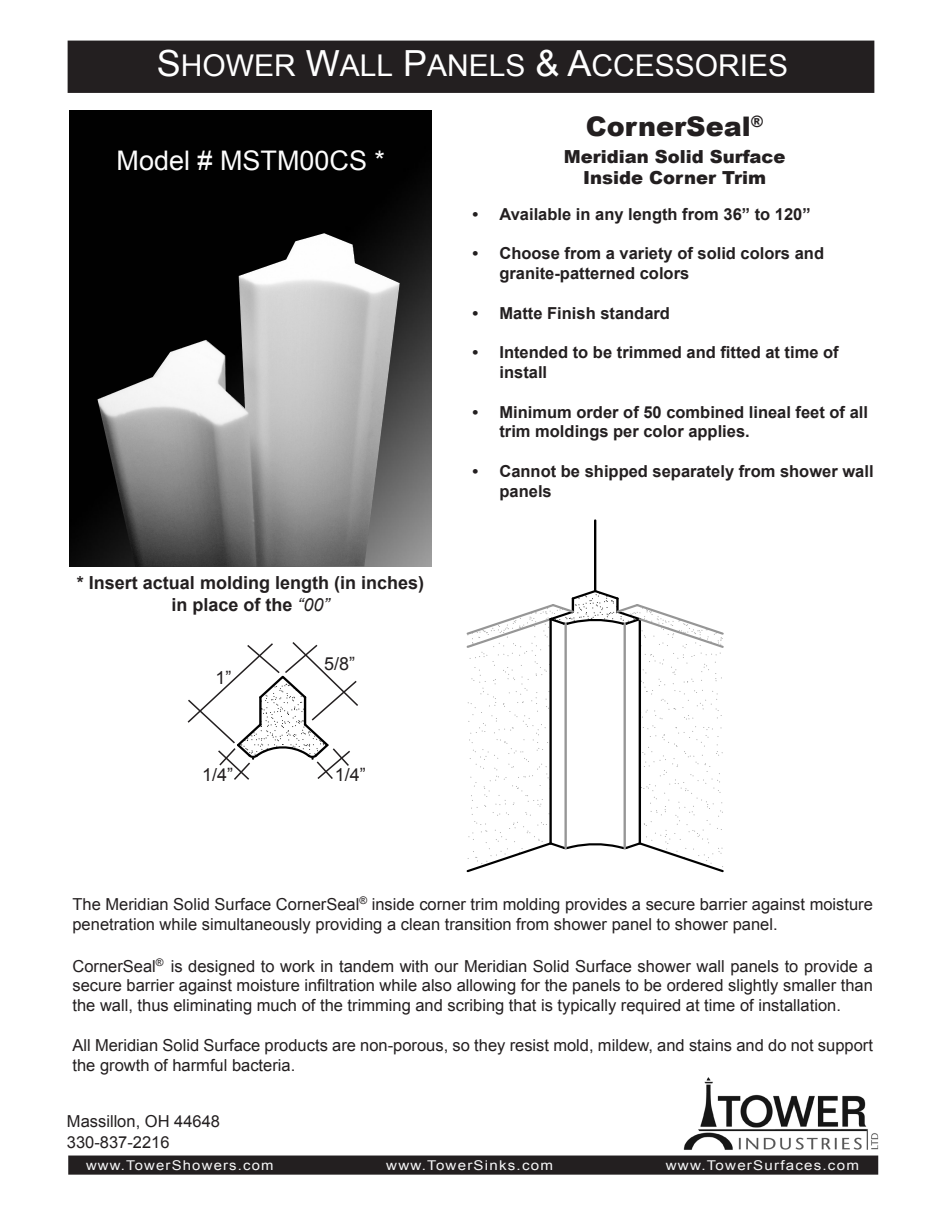
<style>
.page{position:relative;width:945px;height:1215px;background:#fff}
.page>*{position:absolute;margin:0;border:0;box-sizing:border-box;transform-origin:0 0}
.t1{font:30px "Arial";color:#fff}
.t2{font:27px "Arial";color:#fdfdfd}
.t3{font:900 27px "Arial";color:#231f20}
.t4{font:700 18px/21.6px "Arial";color:#231f20;text-align:center}
.t5{font:900 18px/21px "Arial";color:#231f20;text-align:center}
.t6{font:18px "Arial";color:#231f20}
.t7{font:16.5px/19.8px "Arial";color:#231f20}
.t8{font:700 16.5px/19.8px "Arial";color:#231f20}
.t9{font:13.5px "Arial";letter-spacing:.08em;color:#f7f7f8;scale:1.12 1}
.t10{font:13.5px "Arial";letter-spacing:.08em;color:#f7f7f8;scale:1.1 1}
.s1{font-size:36px}
.s2{font-weight:400;font-style:italic}
</style>
<div class="page">
<img style="left:680px;top:1077px;width:199px;height:81px">
<div style="left:69px;top:1156px;width:809px;height:18px;background:#231f20"></div>
<div style="left:68px;top:1156px;width:810px;height:19px;border:2px solid #231f20"></div>
<svg style="left:400px;top:496px;width:324px;height:377px"></svg>
<div style="left:68px;top:41px;width:806px;height:51px;background:#231f20"></div>
<div style="left:68px;top:41px;width:806px;height:52px;border:2px solid #231f20"></div>
<img style="left:69px;top:111px;width:362px;height:455px">
<img style="left:97px;top:233px;width:303px;height:334px">
<svg style="left:187px;top:642px;width:171px;height:138px"></svg>
<h1 class="t1" style="left:157px;top:46px;width:633px"><span class="s1">S</span>HOWER <span class="s1">W</span>ALL <span class="s1">P</span>ANELS <span class="s1">&amp; a</span>CCESSORIES</h1>
<h2 class="t2" style="left:117px;top:143px;width:270px">Model # MSTM00CS *</h2>
<p class="t4" style="left:77px;top:573px;width:349px">* Insert actual molding length (in inches) in place of the <span class="s2">“00”</span></p>
<p class="t6" style="left:215px;top:666px;width:18px">1”</p>
<p class="t6" style="left:324px;top:652px;width:33px">5/8”</p>
<p class="t6" style="left:202px;top:763px;width:33px">1/4”</p>
<p class="t6" style="left:335px;top:763px;width:33px">1/4”</p>
<h2 class="t3" style="left:586px;top:106px;width:179px">CornerSeal<sup>®</sup></h2>
<p class="t5" style="left:564px;top:145px;width:223px">Meridian Solid Surface<br>Inside Corner Trim</p>
<p class="t8" style="left:472px;top:204px;width:340px">• Available in any length from 36” to 120”</p>
<p class="t8" style="left:499px;top:244px;width:326px;text-indent:-27px">• Choose from a variety of solid colors and granite-patterned colors</p>
<p class="t8" style="left:472px;top:303px;width:199px">• Matte Finish standard</p>
<p class="t8" style="left:499px;top:343px;width:341px;text-indent:-27px">• Intended to be trimmed and fitted at time of install</p>
<p class="t8" style="left:499px;top:402px;width:370px;text-indent:-27px">• Minimum order of 50 combined lineal feet of all trim moldings per color applies.</p>
<p class="t8" style="left:499px;top:462px;width:376px;text-indent:-27px">• Cannot be shipped separately from shower wall panels</p>
<p class="t7" style="left:72px;top:895px;width:802px">The Meridian Solid Surface CornerSeal<sup>®</sup> inside corner trim molding provides a secure barrier against moisture penetration while simultaneously providing a clean transition from shower panel to shower panel.</p>
<p class="t7" style="left:72px;top:956px;width:802px;text-align:justify">CornerSeal<sup>®</sup> is designed to work in tandem with our Meridian Solid Surface shower wall panels to provide a secure barrier against moisture infiltration while also allowing for the panels to be ordered slightly smaller than the wall, thus eliminating much of the trimming and scribing that is typically required at time of installation.</p>
<p class="t7" style="left:72px;top:1035px;width:802px">All Meridian Solid Surface products are non-porous, so they resist mold, mildew, and stains and do not support the growth of harmful bacteria.</p>
<p class="t7" style="left:67px;top:1110px;width:155px;line-height:21.6px">Massillon, OH 44648<br>330-837-2216</p>
<p class="t10" style="left:86px;top:1156px;width:172px">www.TowerShowers.com</p>
<p class="t9" style="left:386px;top:1156px;width:150px">www.TowerSinks.com</p>
<p class="t9" style="left:666px;top:1156px;width:174px">www.TowerSurfaces.com</p>
</div>
